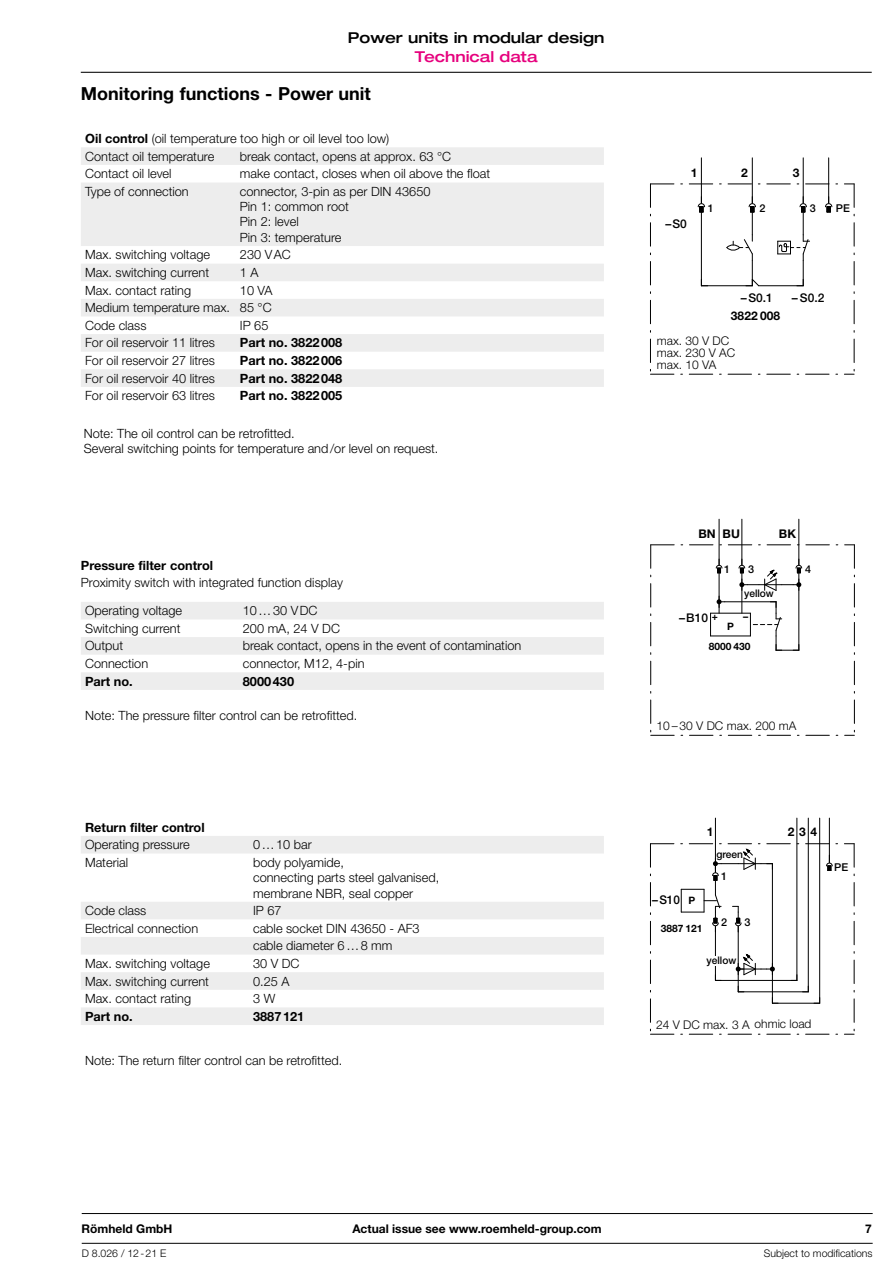
<style>
.page{position:relative;width:893px;height:1263px;background:#fff}
.page>*{position:absolute;margin:0;border:0;box-sizing:border-box;transform-origin:0 0}
.t1{font:700 18px "Helvetica Neue LT Pro";color:#000}
.t2{font:500 expanded 15px "Helvetica Neue LT Pro";color:#000}
.t3{font:500 expanded 15px "Helvetica Neue LT Pro";color:#e6007d}
.t4{font:300 12.75px/15.3px "Helvetica Neue LT Pro";color:#000}
.t5{font:700 12.75px "Helvetica Neue LT Pro";color:#000}
.t6{font:700 12px "Helvetica Neue LT Pro";color:#000}
.t7{font:300 12px/12px "Helvetica Neue LT Pro";color:#000}
.t8{font:500 12px "Helvetica Neue LT Pro";color:#000}
.t9{font:500 10.8px "Helvetica Neue LT Pro";color:#000}
.t10{font:300 10.5px "Helvetica Neue LT Pro";color:#000}
.t11{font:500 10.5px "Helvetica Neue LT Pro";color:#000}
.t12{font:700 10.2px "Helvetica Neue LT Pro";color:#000}
.s1{font-weight:700}
</style>
<div class="page">
<hr style="left:81px;top:72px;width:791px;height:1px;background:#000">
<hr style="left:82px;top:1243px;width:791px;height:1px;background:#000">
<hr style="left:82px;top:1213px;width:791px;height:1px;background:#000">
<svg style="left:81px;top:147px;width:523px;height:240px;fill:#ededed"></svg>
<svg style="left:81px;top:836px;width:523px;height:189px"></svg>
<hr style="left:701px;top:158px;width:1px;height:45px;background:#000">
<hr style="left:803px;top:158px;width:1px;height:45px;background:#000">
<hr style="left:752px;top:158px;width:1px;height:45px;background:#000">
<hr style="left:828px;top:158px;width:1px;height:45px;background:#000">
<svg style="left:650px;top:184px;width:205px;height:191px"></svg>
<hr style="left:719px;top:519px;width:1px;height:46px;background:#000">
<hr style="left:741px;top:519px;width:1px;height:46px;background:#000">
<hr style="left:798px;top:519px;width:1px;height:46px;background:#000">
<svg style="left:650px;top:545px;width:205px;height:191px"></svg>
<hr style="left:715px;top:818px;width:1px;height:46px;background:#000">
<hr style="left:796px;top:818px;width:1px;height:162px;background:#000">
<hr style="left:808px;top:818px;width:1px;height:174px;background:#000">
<hr style="left:819px;top:818px;width:1px;height:185px;background:#000">
<hr style="left:829px;top:818px;width:1px;height:44px;background:#000">
<svg style="left:650px;top:843px;width:205px;height:192px"></svg>
<div style="left:706px;top:956px;width:30px;height:10px;background:#fff"></div>
<svg style="left:81px;top:602px;width:523px;height:88px;fill:#ededed"></svg>
<p class="t2" style="left:348px;top:28px;width:258px">Power units in modular design</p>
<p class="t3" style="left:415px;top:47px;width:124px">Technical data</p>
<h1 class="t1" style="left:81px;top:83px;width:291px">Monitoring functions - Power unit</h1>
<p class="t4" style="left:85px;top:129px;width:306px;line-height:17.5px"><span class="s1">Oil control</span> (oil temperature too high or oil level too low)<br>Contact oil temperature</p>
<p class="t4" style="left:240px;top:148px;width:213px">break contact, opens at approx. 63 °C</p>
<p class="t4" style="left:85px;top:166px;width:88px">Contact oil level</p>
<p class="t4" style="left:240px;top:166px;width:252px">make contact, closes when oil above the float</p>
<p class="t4" style="left:85px;top:183px;width:105px">Type of connection</p>
<p class="t4" style="left:240px;top:183px;width:192px">connector, 3-pin as per DIN 43650<br>Pin 1: common root<br>Pin 2: level<br>Pin 3: temperature</p>
<p class="t4" style="left:85px;top:247px;width:126px">Max. switching voltage</p>
<p class="t4" style="left:240px;top:247px;width:52px">230 VAC</p>
<p class="t4" style="left:85px;top:265px;width:125px">Max. switching current</p>
<p class="t4" style="left:240px;top:265px;width:20px">1 A</p>
<p class="t4" style="left:85px;top:282px;width:108px">Max. contact rating</p>
<p class="t4" style="left:85px;top:281px;width:189px;line-height:17.5px;text-align:justify;text-indent:155px">10 VA Medium temperature max. 85 °C Code class</p>
<p class="t4" style="left:240px;top:317px;width:30px">IP 65</p>
<p class="t4" style="left:85px;top:335px;width:131px">For oil reservoir 11 litres</p>
<p class="t5" style="left:240px;top:335px;width:104px">Part no. 3822008</p>
<p class="t4" style="left:85px;top:353px;width:131px">For oil reservoir 27 litres</p>
<p class="t5" style="left:240px;top:353px;width:104px">Part no. 3822006</p>
<p class="t4" style="left:85px;top:370px;width:131px">For oil reservoir 40 litres</p>
<p class="t5" style="left:240px;top:370px;width:104px">Part no. 3822048</p>
<p class="t4" style="left:85px;top:388px;width:131px">For oil reservoir 63 litres</p>
<p class="t5" style="left:240px;top:388px;width:104px">Part no. 3822005</p>
<p class="t4" style="left:84px;top:425px;width:356px">Note: The oil control can be retrofitted.<br>Several switching points for temperature and/or level on request.</p>
<p class="t5" style="left:81px;top:557px;width:134px">Pressure filter control</p>
<p class="t4" style="left:81px;top:574px;width:264px">Proximity switch with integrated function display</p>
<p class="t4" style="left:85px;top:603px;width:99px">Operating voltage</p>
<p class="t4" style="left:243px;top:603px;width:76px">10…30 VDC</p>
<p class="t4" style="left:85px;top:620px;width:97px">Switching current</p>
<p class="t4" style="left:243px;top:620px;width:99px">200 mA, 24 V DC</p>
<p class="t4" style="left:85px;top:638px;width:40px">Output</p>
<p class="t4" style="left:243px;top:638px;width:280px">break contact, opens in the event of contamination</p>
<p class="t4" style="left:85px;top:656px;width:65px">Connection</p>
<p class="t4" style="left:243px;top:656px;width:123px">connector, M12, 4-pin</p>
<p class="t5" style="left:85px;top:673px;width:49px">Part no.</p>
<p class="t5" style="left:243px;top:673px;width:53px">8000430</p>
<p class="t4" style="left:85px;top:707px;width:274px">Note: The pressure filter control can be retrofitted.</p>
<p class="t5" style="left:85px;top:819px;width:121px">Return filter control</p>
<p class="t4" style="left:85px;top:837px;width:106px">Operating pressure</p>
<p class="t4" style="left:253px;top:837px;width:60px">0…10 bar</p>
<p class="t4" style="left:85px;top:854px;width:44px">Material</p>
<p class="t4" style="left:253px;top:854px;width:188px">body polyamide,<br>connecting parts steel galvanised, membrane NBR, seal copper</p>
<p class="t4" style="left:85px;top:903px;width:63px">Code class</p>
<p class="t4" style="left:253px;top:903px;width:30px">IP 67</p>
<p class="t4" style="left:85px;top:920px;width:115px">Electrical connection</p>
<p class="t4" style="left:253px;top:919px;width:168px;line-height:17.5px">cable socket DIN 43650 - AF3 cable diameter 6…8 mm</p>
<p class="t4" style="left:85px;top:955px;width:126px">Max. switching voltage</p>
<p class="t4" style="left:253px;top:955px;width:48px">30 V DC</p>
<p class="t4" style="left:85px;top:973px;width:125px">Max. switching current</p>
<p class="t4" style="left:253px;top:973px;width:38px">0.25 A</p>
<p class="t4" style="left:85px;top:991px;width:108px">Max. contact rating</p>
<p class="t4" style="left:253px;top:991px;width:24px">3 W</p>
<p class="t5" style="left:85px;top:1008px;width:49px">Part no.</p>
<p class="t5" style="left:253px;top:1008px;width:53px">3887121</p>
<p class="t4" style="left:85px;top:1052px;width:259px">Note: The return filter control can be retrofitted.</p>
<p class="t6" style="left:691px;top:165px;width:8px">1</p>
<p class="t6" style="left:741px;top:165px;width:8px">2</p>
<p class="t6" style="left:793px;top:165px;width:8px">3</p>
<p class="t8" style="left:665px;top:217px;width:23px">–S0</p>
<p class="t9" style="left:708px;top:201px;width:8px">1</p>
<p class="t9" style="left:759px;top:201px;width:8px">2</p>
<p class="t9" style="left:810px;top:201px;width:8px">3</p>
<p class="t9" style="left:836px;top:201px;width:16px">PE</p>
<p class="t8" style="left:741px;top:290px;width:33px">–S0.1</p>
<p class="t8" style="left:792px;top:290px;width:34px">– S0.2</p>
<p class="t6" style="left:731px;top:308px;width:51px">3822 008</p>
<p class="t7" style="left:657px;top:334px;width:80px">max. 30 V DC max. 230 V AC max. 10 VA</p>
<p class="t6" style="left:698px;top:526px;width:43px">BN BU</p>
<p class="t6" style="left:779px;top:526px;width:19px">BK</p>
<p class="t9" style="left:724px;top:562px;width:8px">1</p>
<p class="t9" style="left:748px;top:562px;width:8px">3</p>
<p class="t11" style="left:744px;top:586px;width:31px">yellow</p>
<p class="t8" style="left:679px;top:610px;width:30px">–B10</p>
<p class="t12" style="left:712px;top:610px;width:8px">+</p>
<p class="t12" style="left:743px;top:610px;width:7px">–</p>
<p class="t12" style="left:727px;top:620px;width:8px">P</p>
<p class="t12" style="left:709px;top:640px;width:43px">8000 430</p>
<p class="t9" style="left:805px;top:562px;width:8px">4</p>
<p class="t7" style="left:656px;top:720px;width:141px">10 – 30 V DC max. 200 mA</p>
<p class="t6" style="left:707px;top:824px;width:8px">1</p>
<p class="t6" style="left:788px;top:824px;width:31px">234</p>
<p class="t11" style="left:716px;top:848px;width:28px">green</p>
<p class="t8" style="left:652px;top:893px;width:29px">–S10</p>
<p class="t12" style="left:689px;top:894px;width:8px">P</p>
<p class="t12" style="left:661px;top:922px;width:43px">3887 121</p>
<p class="t9" style="left:721px;top:870px;width:8px">1</p>
<p class="t9" style="left:721px;top:915px;width:8px">2</p>
<p class="t9" style="left:745px;top:915px;width:8px">3</p>
<p class="t11" style="left:706px;top:954px;width:31px">yellow</p>
<p class="t7" style="left:656px;top:1019px;width:157px">24 V DC max. 3 A ohmic load</p>
<p class="t9" style="left:834px;top:860px;width:16px">PE</p>
<p class="t6" style="left:82px;top:1221px;width:92px">Römheld GmbH</p>
<p class="t6" style="left:352px;top:1221px;width:251px">Actual issue see www.roemheld-group.com</p>
<p class="t6" style="left:865px;top:1221px;width:8px">7</p>
<p class="t10" style="left:82px;top:1247px;width:86px">D 8.026 / 12-21 E</p>
<p class="t10" style="left:764px;top:1247px;width:110px">Subject to modifications</p>
</div>
